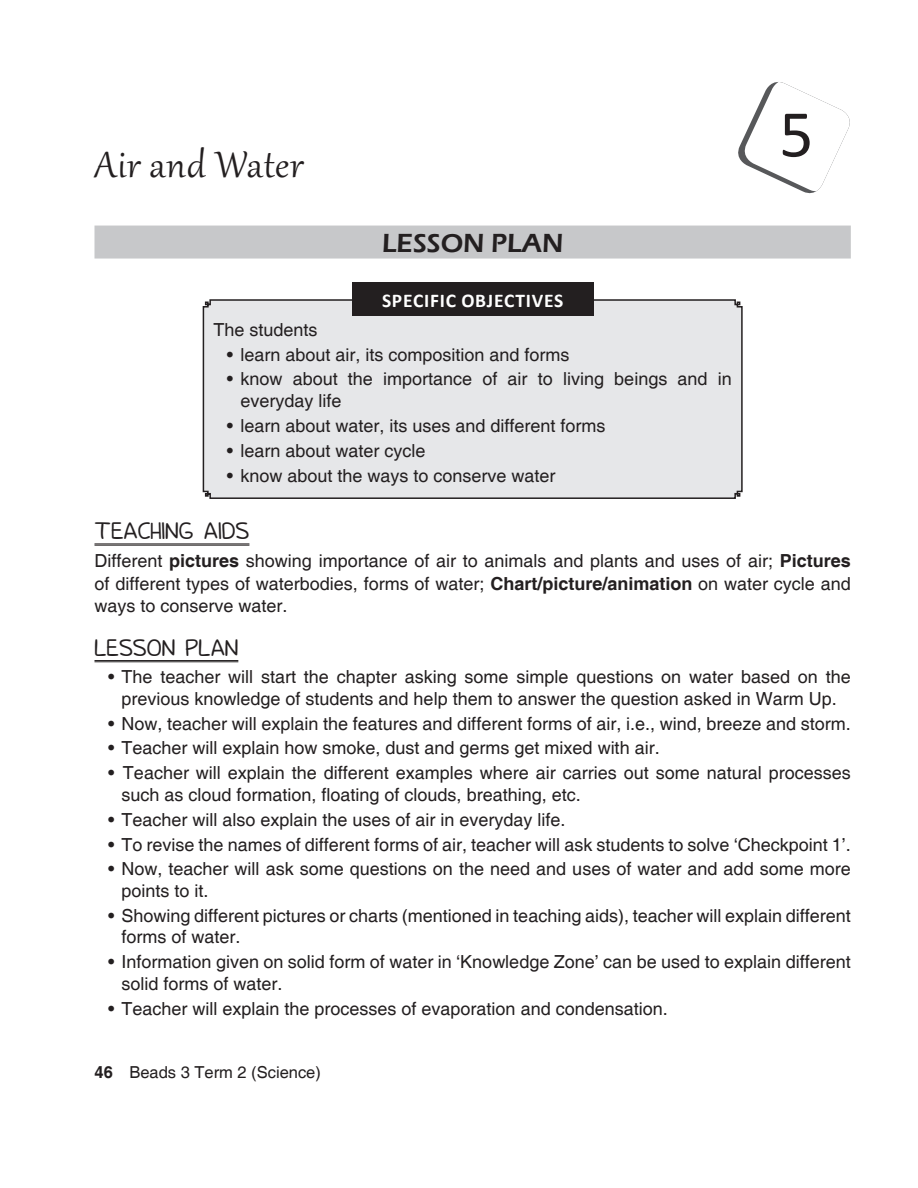
<style>
.page{position:relative;width:918px;height:1188px;background:#fff}
.page>*{position:absolute;margin:0;border:0;box-sizing:border-box;transform-origin:0 0}
.t1{font:67.5px "Calibri";color:#231f20}
.Head{font:45px "Gabriola";letter-spacing:.02em;color:#231f20}
.Lesson_plan{font:600 27px "Eras ITC";color:#231f20}
.Heading_2{font:21px "Donald";color:#231f20}
.t2{font:700 19.5px "Calibri";letter-spacing:.04em;color:#fff}
.Body_text{font:18px/21.6px "Helvetica";color:#231f20}
.t3{font:16.5px "Helvetica";color:#231f20}
.s1{font-weight:700}
</style>
<div class="page">
<svg style="left:738px;top:82px;width:112px;height:112px"></svg>
<div style="left:94px;top:226px;width:757px;height:33px;background:#c7c8ca"></div>
<hr style="left:94px;top:544px;width:155px;height:1px;background:#231f20">
<hr style="left:94px;top:545px;width:155px;height:1px;background:#231f20">
<hr style="left:94px;top:660px;width:144px;height:1px;background:#231f20">
<hr style="left:94px;top:662px;width:144px;height:1px;background:#231f20">
<div style="left:202px;top:299px;width:541px;height:200px;background:#e6e7e9"></div>
<div style="left:352px;top:282px;width:241px;height:34px;background:#231f20"></div>
<p class="Head" style="left:94px;top:135px;width:210px">Air and Water</p>
<p class="Lesson_plan" style="left:382px;top:228px;width:183px">LESSON PLAN</p>
<p class="t2" style="left:382px;top:288px;width:183px">SPECIFIC OBJECTIVES</p>
<p class="t1" style="left:779px;top:92px;width:36px">5</p>
<p class="Body_text" style="left:213px;top:319px;width:106px">The students</p>
<p class="Body_text" style="left:227px;top:344px;width:344px">• learn about air, its composition and forms</p>
<p class="Body_text" style="left:240px;top:369px;width:493px;text-indent:-14px">• know about the importance of air to living beings and in everyday life</p>
<p class="Body_text" style="left:227px;top:415px;width:380px">• learn about water, its uses and different forms</p>
<p class="Body_text" style="left:227px;top:440px;width:200px">• learn about water cycle</p>
<p class="Body_text" style="left:227px;top:465px;width:330px">• know about the ways to conserve water</p>
<p class="Heading_2" style="left:94px;top:522px;width:156px">TEACHING AIDS</p>
<p class="Body_text" style="left:94px;top:550px;width:758px;line-height:22.5px;text-align:justify">Different <span class="s1">pictures</span> showing importance of air to animals and plants and uses of air; <span class="s1">Pictures </span>of different types of waterbodies, forms of water; <span class="s1">Chart/picture/animation</span> on water cycle and ways to conserve water.</p>
<p class="Heading_2" style="left:94px;top:639px;width:145px">LESSON PLAN</p>
<p class="Body_text" style="left:108px;top:667px;width:744px;text-align:center">• The teacher will start the chapter asking some simple questions on water based on the previous knowledge of students and help them to answer the question asked in Warm Up.</p>
<p class="Body_text" style="left:108px;top:713px;width:744px">• Now, teacher will explain the features and different forms of air, i.e., wind, breeze and storm.</p>
<p class="Body_text" style="left:108px;top:738px;width:553px">• Teacher will explain how smoke, dust and germs get mixed with air.</p>
<p class="Body_text" style="left:122px;top:763px;width:731px;text-indent:-14px">• Teacher will explain the different examples where air carries out some natural processes such as cloud formation, floating of clouds, breathing, etc.</p>
<p class="Body_text" style="left:108px;top:809px;width:459px">• Teacher will also explain the uses of air in everyday life.</p>
<p class="Body_text" style="left:108px;top:834px;width:744px">• To revise the names of different forms of air, teacher will ask students to solve ‘Checkpoint 1’.</p>
<p class="Body_text" style="left:122px;top:859px;width:731px;text-indent:-14px">• Now, teacher will ask some questions on the need and uses of water and add some more points to it.</p>
<p class="Body_text" style="left:122px;top:905px;width:731px;text-indent:-14px">• Showing different pictures or charts (mentioned in teaching aids), teacher will explain different forms of water.</p>
<p class="Body_text" style="left:122px;top:952px;width:731px;text-indent:-14px">• Information given on solid form of water in ‘Knowledge Zone’ can be used to explain different solid forms of water.</p>
<p class="Body_text" style="left:108px;top:998px;width:561px">• Teacher will explain the processes of evaporation and condensation.</p>
<p class="t3" style="left:94px;top:1063px;width:228px"><span class="s1">46</span> Beads 3 Term 2 (Science)</p>
</div>
